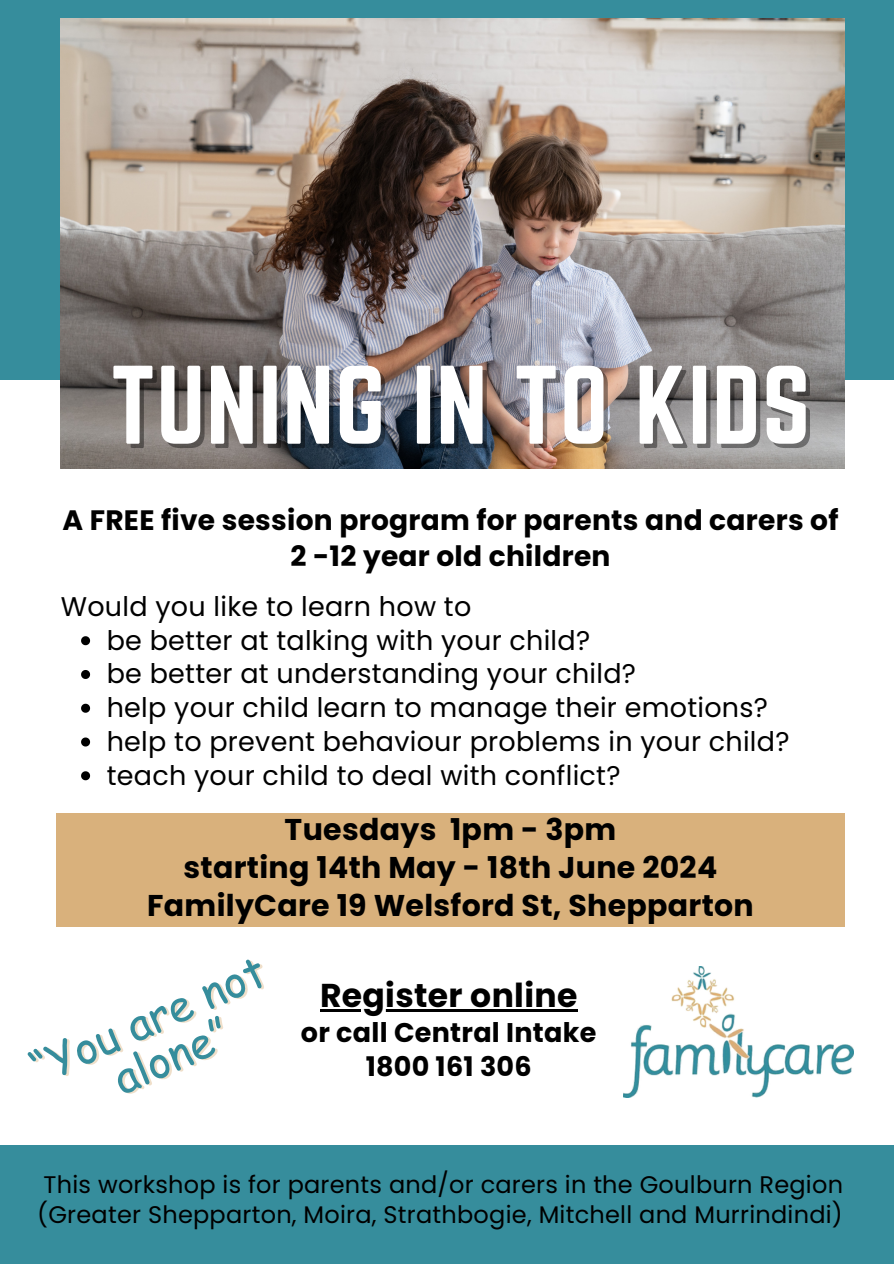
<style>
.page{position:relative;width:894px;height:1264px;background:#fff}
.page>*{position:absolute;margin:0;border:0;box-sizing:border-box;transform-origin:0 0}
.t1{font:97.5px "Norwester";letter-spacing:.01em;color:#fff}
.t2{font:43.8px/42.8px "Comic Sans MS";color:#368d9c;text-align:center}
.t3{font:700 33px "Poppins";letter-spacing:.01em;color:#000}
.t4{font:700 30px/38.2px "Poppins";letter-spacing:.01em;color:#000;text-align:center}
.t5{font:700 28.05px/36px "Poppins";letter-spacing:.01em;color:#000;text-align:center}
.t6{font:27px "Poppins";letter-spacing:.01em;color:#000}
.t7{font:700 27px/33.8px "Poppins";letter-spacing:.01em;color:#000;text-align:center}
.t8{font:24px/30.3px "Poppins";letter-spacing:.01em;color:#000}
</style>
<div class="page">
<div style="left:0;top:1145px;width:893px;height:118px;background:#368d9c"></div>
<div style="left:0;top:0;width:893px;height:380px;background:#368d9c"></div>
<div style="left:56px;top:813px;width:788px;height:113px;background:#d9b17c"></div>
<img style="left:623px;top:966px;width:230px;height:131px">
<img style="left:61px;top:18px;width:783px;height:450px">
<hr style="left:320px;top:1009px;width:257px;height:2px;background:#000">
<svg style="left:81px;top:636px;width:9px;height:9px"></svg>
<svg style="left:81px;top:670px;width:9px;height:9px"></svg>
<svg style="left:81px;top:703px;width:9px;height:9px"></svg>
<svg style="left:81px;top:737px;width:9px;height:9px"></svg>
<svg style="left:81px;top:771px;width:9px;height:9px"></svg>
<h4 class="t1" style="left:110px;top:346px;width:701px">TUNING IN TO KIDS</h4>
<h5 class="t5" style="left:62px;top:502px;width:777px">A FREE five session program for parents and carers of<br>2 -12 year old children</h5>
<p class="t6" style="left:61px;top:587px;width:412px">Would you like to learn how to</p>
<p class="t6" style="left:107px;top:621px;width:485px">be better at talking with your child?</p>
<h3 class="t6" style="left:107px;top:655px;width:530px">be better at understanding your child?</h3>
<h2 class="t6" style="left:107px;top:689px;width:662px">help your child learn to manage their emotions?</h2>
<p class="t6" style="left:107px;top:722px;width:684px">help to prevent behaviour problems in your child?</p>
<h3 class="t6" style="left:107px;top:756px;width:515px">teach your child to deal with conflict?</h3>
<p class="t4" style="left:147px;top:810px;width:608px">Tuesdays 1pm - 3pm<br>starting 14th May - 18th June 2024<br>FamilyCare 19 Welsford St, Shepparton</p>
<p class="t2" style="left:24px;top:1049px;width:253px;rotate:-24deg">“You are not alone”</p>
<p class="t3" style="left:320px;top:972px;width:259px">Register online</p>
<p class="t7" style="left:301px;top:1015px;width:297px">or call Central Intake<br>1800 161 306</p>
<p class="t8" style="left:37px;top:1168px;width:807px">This workshop is for parents and/or carers in the Goulburn Region (Greater Shepparton, Moira, Strathbogie, Mitchell and Murrindindi)</p>
</div>
